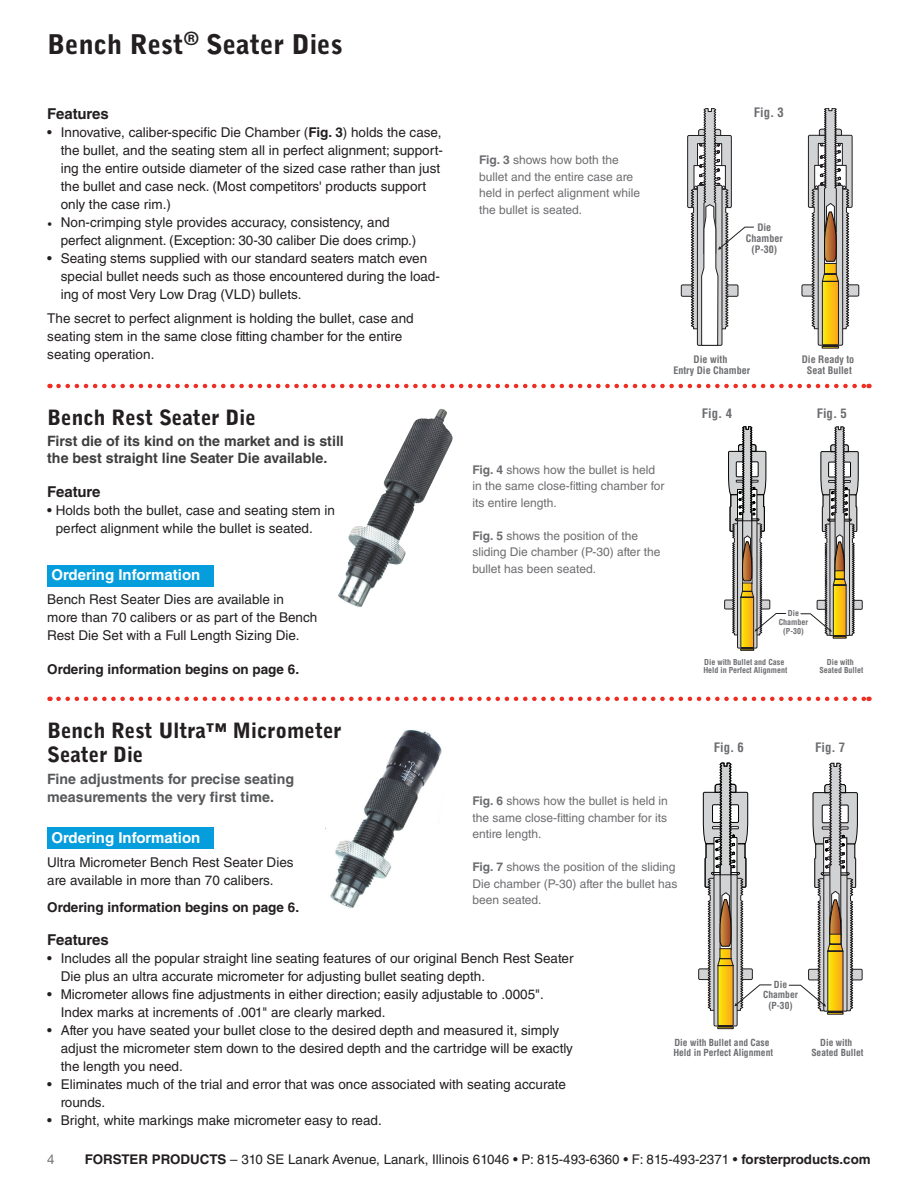
<style>
.page{position:relative;width:918px;height:1188px;background:#fff}
.page>*{position:absolute;margin:0;border:0;box-sizing:border-box;transform-origin:0 0}
.t1{font:900 27px "Bell Gothic Std";color:#231f20}
.t2{font:900 21px/24px "Bell Gothic Std";letter-spacing:-.005em;color:#231f20}
.t3{font:700 15px "Helvetica LT Std";color:#fff}
.t4{font:700 15px "Helvetica LT Std";color:#231f20}
.t5{font:700 14.25px/17.2px "Helvetica LT Std";color:#3e3e3f}
.t6{font:700 14.25px/18px "Helvetica LT Std";color:#57585a}
.t7{font:13.5px/18px "Helvetica LT Std";color:#231f20}
.t8{font:700 13.5px "Helvetica LT Std";color:#231f20}
.t9{font:13.35px "Helvetica LT Std";color:#231f20}
.t10{font:13.35px "Helvetica Neue LT Std";color:#6c6d70}
.t11{font:700 condensed 12.75px "Helvetica LT Std";color:#6c6d70}
.t12{font:12px/16.5px "Helvetica LT Std";color:#6c6d70}
.t13{font:700 condensed 10.05px/10.9px "Helvetica LT Std";color:#6d6e71;text-align:center}
.t14{font:700 condensed 9.45px/10.4px "Helvetica LT Std";color:#6d6e71;text-align:center}
.t15{font:700 condensed 7.95px/8.7px "Helvetica LT Std";color:#6d6e71;text-align:center}
.s1{font-weight:700}
.s2{font-family:"Minion Pro"}
</style>
<div class="page">
<div style="left:681px;top:285px;width:57px;height:11px;background:#d2d3d5"></div>
<div style="left:681px;top:285px;width:57px;height:12px;border:1px solid #231f20"></div>
<div style="left:688px;top:135px;width:43px;height:73px;background:#d2d3d5"></div>
<div style="left:687px;top:135px;width:45px;height:73px;border:1px solid #231f20"></div>
<svg style="left:690px;top:108px;width:64px;height:238px"></svg>
<div style="left:802px;top:285px;width:57px;height:11px;background:#d2d3d5"></div>
<div style="left:802px;top:285px;width:57px;height:11px;border:1px solid #231f20"></div>
<div style="left:808px;top:135px;width:44px;height:72px;background:#d2d3d5"></div>
<div style="left:808px;top:135px;width:44px;height:73px;border:1px solid #231f20"></div>
<svg style="left:811px;top:108px;width:39px;height:241px"></svg>
<img style="left:330px;top:729px;width:112px;height:179px">
<img style="left:338px;top:409px;width:103px;height:198px">
<div style="left:47px;top:565px;width:167px;height:21px;background:#069ddc"></div>
<svg style="left:58px;top:697px;width:811px;height:4px"></svg>
<svg style="left:58px;top:384px;width:811px;height:4px"></svg>
<div style="left:47px;top:827px;width:167px;height:22px;background:#069ddc"></div>
<div style="left:817px;top:600px;width:45px;height:9px;background:#d2d3d5"></div>
<div style="left:817px;top:600px;width:45px;height:10px;border:1px solid #231f20"></div>
<div style="left:725px;top:600px;width:45px;height:9px;background:#d2d3d5"></div>
<div style="left:724px;top:600px;width:46px;height:9px;border:1px solid #231f20"></div>
<svg style="left:800px;top:426px;width:59px;height:213px"></svg>
<svg style="left:728px;top:426px;width:58px;height:225px"></svg>
<div style="left:809px;top:969px;width:53px;height:11px;background:#d2d3d5"></div>
<div style="left:808px;top:969px;width:54px;height:11px;border:1px solid #231f20"></div>
<div style="left:699px;top:969px;width:53px;height:11px;background:#d2d3d5"></div>
<div style="left:698px;top:969px;width:55px;height:11px;border:1px solid #231f20"></div>
<svg style="left:788px;top:763px;width:70px;height:252px"></svg>
<svg style="left:703px;top:763px;width:69px;height:266px"></svg>
<h1 class="t1" style="left:47px;top:29px;width:297px">Bench Rest<sup>®</sup> Seater Dies</h1>
<p class="t4" style="left:47px;top:104px;width:63px">Features</p>
<p class="t7" style="left:61px;top:123px;width:384px;text-indent:-14px">• Innovative, caliber-specific Die Chamber (<span class="s1">Fig. 3</span>) holds the case, the bullet, and the seating stem all in perfect alignment; support&shy;ing the entire outside diameter of the sized case rather than just the bullet and case neck. (Most competitors' products support only the case rim.)</p>
<p class="t7" style="left:61px;top:213px;width:357px;text-indent:-14px"><span class="s2">•</span> Non-crimping style provides accuracy, consistency, and perfect alignment. (Exception: 30-30 caliber Die does crimp.)</p>
<p class="t7" style="left:61px;top:249px;width:381px;text-indent:-14px">• Seating stems supplied with our standard seaters match even special bullet needs such as those encountered during the load&shy;ing of most Very Low Drag (VLD) bullets.</p>
<p class="t7" style="left:47px;top:310px;width:368px">The secret to perfect alignment is holding the bullet, case and seating stem in the same close fitting chamber for the entire seating operation.</p>
<h2 class="t2" style="left:47px;top:406px;width:210px">Bench Rest Seater Die</h2>
<p class="t5" style="left:47px;top:432px;width:298px">First die of its kind on the market and is still the best straight line Seater Die available.</p>
<p class="t4" style="left:47px;top:482px;width:55px">Feature</p>
<p class="t7" style="left:56px;top:501px;width:281px;text-indent:-8px">• Holds both the bullet, case and seating stem in perfect alignment while the bullet is seated.</p>
<p class="t3" style="left:51px;top:566px;width:150px">Ordering Information</p>
<p class="t7" style="left:47px;top:591px;width:272px">Bench Rest Seater Dies are available in more than 70 calibers or as part of the Bench<br>Rest Die Set with a Full Length Sizing Die.</p>
<p class="t8" style="left:47px;top:661px;width:253px">Ordering information begins on page 6.</p>
<h2 class="t2" style="left:47px;top:719px;width:296px">Bench Rest Ultra™ Micrometer<br>Seater Die</h2>
<p class="t6" style="left:47px;top:770px;width:248px">Fine adjustments for precise seating measurements the very first time.</p>
<p class="t3" style="left:51px;top:828px;width:150px">Ordering Information</p>
<p class="t7" style="left:47px;top:853px;width:248px">Ultra Micrometer Bench Rest Seater Dies are available in more than 70 calibers.</p>
<p class="t8" style="left:47px;top:899px;width:253px">Ordering information begins on page 6.</p>
<p class="t12" style="left:479px;top:152px;width:163px"><span class="s1">Fig. 3</span> shows how both the bullet and the entire case are held in perfect alignment while the bullet is seated.</p>
<p class="t11" style="left:754px;top:105px;width:32px">Fig. 3</p>
<p class="t13" style="left:746px;top:222px;width:38px">Die<br>Chamber (P-30)</p>
<p class="t13" style="left:673px;top:354px;width:78px">Die with<br>Entry Die Chamber</p>
<p class="t13" style="left:802px;top:354px;width:54px">Die Ready to<br>Seat Bullet</p>
<p class="t11" style="left:702px;top:406px;width:32px">Fig. 4</p>
<p class="t11" style="left:817px;top:406px;width:32px">Fig. 5</p>
<p class="t12" style="left:472px;top:461px;width:194px"><span class="s1">Fig. 4</span> shows how the bullet is held in the same close-fitting chamber for its entire length.</p>
<p class="t12" style="left:472px;top:527px;width:190px"><span class="s1">Fig. 5</span> shows the position of the sliding Die chamber (P-30) after the bullet has been seated.</p>
<p class="t15" style="left:779px;top:609px;width:31px">Die<br>Chamber (P-30)</p>
<p class="t15" style="left:703px;top:658px;width:85px;text-align:left">Die with Bullet and Case<br>Held in Perfect Alignment</p>
<p class="t15" style="left:819px;top:658px;width:45px">Die with<br>Seated Bullet</p>
<p class="t11" style="left:714px;top:740px;width:32px">Fig. 6</p>
<p class="t11" style="left:815px;top:740px;width:32px">Fig. 7</p>
<p class="t12" style="left:472px;top:793px;width:197px;text-align:justify"><span class="s1">Fig. 6</span> shows how the bullet is held in the same close-fitting chamber for its entire length.</p>
<p class="t12" style="left:472px;top:859px;width:207px"><span class="s1">Fig. 7</span> shows the position of the sliding<br>Die chamber (P-30) after the bullet has been seated.</p>
<p class="t4" style="left:47px;top:930px;width:63px">Features</p>
<p class="t7" style="left:61px;top:949px;width:514px;text-indent:-14px">• Includes all the popular straight line seating features of our original Bench Rest Seater<br>Die plus an ultra accurate micrometer for adjusting bullet seating depth.</p>
<p class="t7" style="left:61px;top:985px;width:485px;text-indent:-14px">• Micrometer allows fine adjustments in either direction; easily adjustable to .0005".<br>Index marks at increments of .001" are clearly marked.</p>
<p class="t7" style="left:61px;top:1021px;width:514px;text-indent:-14px">• After you have seated your bullet close to the desired depth and measured it, simply adjust the micrometer stem down to the desired depth and the cartridge will be exactly the length you need.</p>
<p class="t7" style="left:61px;top:1075px;width:507px;text-indent:-14px">• Eliminates much of the trial and error that was once associated with seating accurate rounds.</p>
<p class="t7" style="left:47px;top:1111px;width:336px">• Bright, white markings make micrometer easy to read.</p>
<p class="t14" style="left:763px;top:980px;width:36px">Die<br>Chamber (P-30)</p>
<p class="t14" style="left:673px;top:1037px;width:101px;text-align:left">Die with Bullet and Case<br>Held in Perfect Alignment</p>
<p class="t14" style="left:811px;top:1037px;width:54px">Die with<br>Seated Bullet</p>
<p class="t10" style="left:47px;top:1151px;width:9px">4</p>
<p class="t9" style="left:85px;top:1152px;width:788px"><span class="s1">FORSTER PRODUCTS</span> – 310 SE Lanark Avenue, Lanark, Illinois 61046 • P: 815-493-6360 • F: 815-493-2371 • <span class="s1">forsterproducts.com</span></p>
</div>
